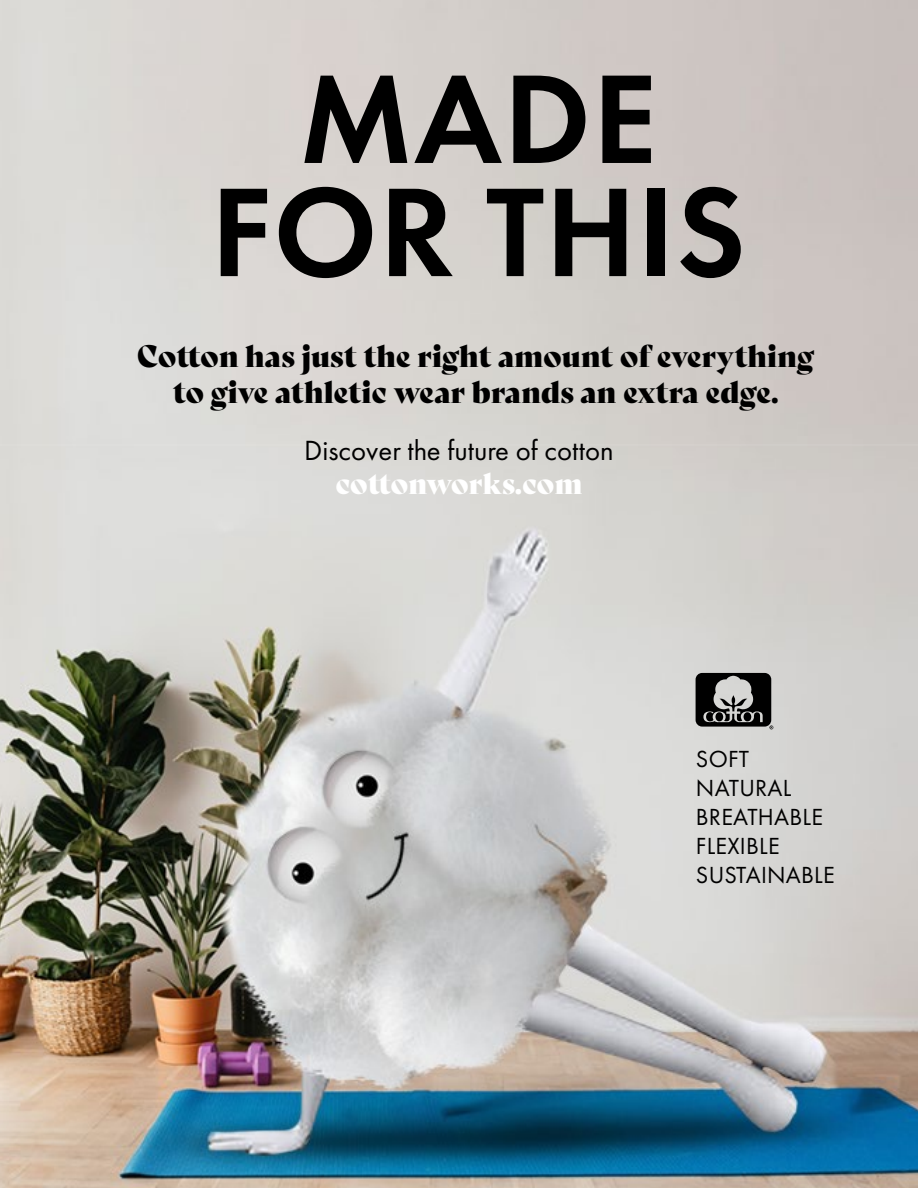
<style>
.page{position:relative;width:918px;height:1188px;background:#fff}
.page>*{position:absolute;margin:0;border:0;box-sizing:border-box;transform-origin:0 0}
.t1{font:600 130.95px/113.1px "Futura PT";letter-spacing:.01em;color:#000;text-align:center}
.t2{font:30px/36px "Bely Display";color:#000;text-align:center}
.t3{font:28.8px "Futura PT";color:#000}
.t4{font:28.8px "Bely Display";letter-spacing:-.005em;color:#fff}
.t5{font:24.15px/29px "Futura PT";letter-spacing:.01em;color:#000}
</style>
<div class="page">
<img style="left:0;top:0;width:918px;height:1188px">
<svg style="left:696px;top:673px;width:77px;height:56px;background:#4d4d4c"></svg>
<h1 class="t1" style="left:211px;top:61px;width:536px">MADE<br>FOR THIS</h1>
<p class="t2" style="left:137px;top:336px;width:678px">Cotton has just the right amount of everything to give athletic wear brands an extra edge.</p>
<p class="t3" style="left:304px;top:433px;width:311px">Discover the future of cotton</p>
<p class="t4" style="left:336px;top:461px;width:248px">cottonworks.com</p>
<p class="t5" style="left:696px;top:745px;width:140px">SOFT<br>NATURAL<br>BREATHABLE<br>FLEXIBLE<br>SUSTAINABLE</p>
</div>
